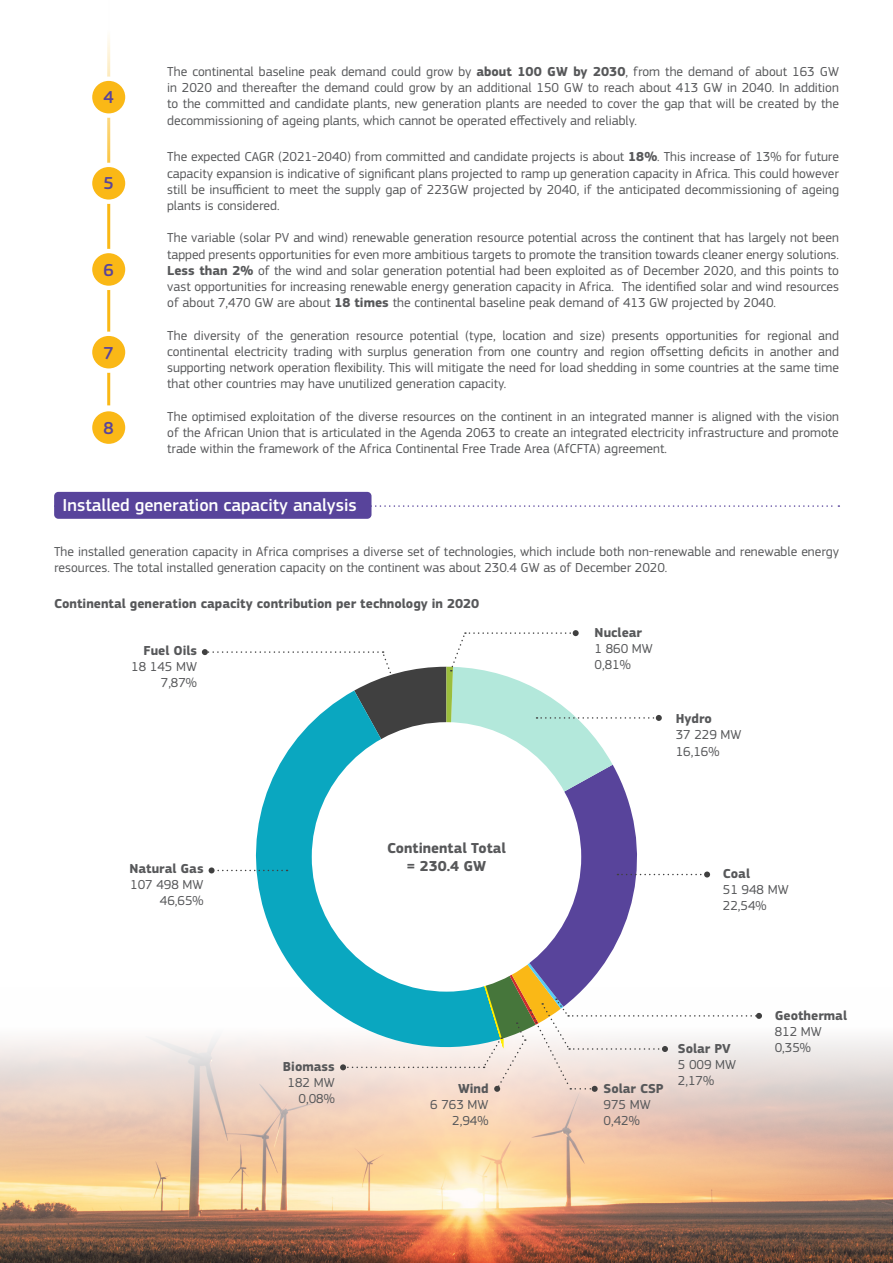
<style>
.page{position:relative;width:893px;height:1263px;background:#fff}
.page>*{position:absolute;margin:0;border:0;box-sizing:border-box;transform-origin:0 0}
.t1{font:500 18px "EC Square Sans Pro";color:#fff}
.t2{font:500 18px "EC Square Sans Pro";color:#58449b}
.t3{font:700 15px/18px "EC Square Sans Pro";color:#57585a;text-align:center}
.t4{font:13.5px/16.2px "EC Square Sans Pro";color:#57585a}
.t5{font:700 13.5px "EC Square Sans Pro";color:#57585a}
.s1{font-weight:700}
</style>
<div class="page">
<svg style="left:371px;top:505px;width:468px;height:2px"></svg>
<div style="left:54px;top:492px;width:317px;height:27px;background:#58449b;border-radius:4px"></div>
<img style="left:0;top:1036px;width:893px;height:227px">
<hr style="left:107px;top:0;width:3px;height:405px;background:#fab816">
<svg style="left:90px;top:79px;width:37px;height:37px"></svg>
<div style="left:88px;top:77px;width:42px;height:41px;border:4px solid #fff;border-radius:50%"></div>
<div style="left:90px;top:165px;width:37px;height:37px;background:#fab816;border-radius:50%"></div>
<div style="left:88px;top:163px;width:42px;height:41px;border:4px solid #fff;border-radius:50%"></div>
<div style="left:90px;top:251px;width:37px;height:37px;background:#fab816;border-radius:50%"></div>
<div style="left:88px;top:249px;width:42px;height:41px;border:4px solid #fff;border-radius:50%"></div>
<svg style="left:90px;top:334px;width:37px;height:37px"></svg>
<div style="left:88px;top:332px;width:42px;height:41px;border:4px solid #fff;border-radius:50%"></div>
<div style="left:90px;top:409px;width:37px;height:37px;background:#fab816;border-radius:50%"></div>
<div style="left:88px;top:407px;width:42px;height:41px;border:4px solid #fff;border-radius:50%"></div>
<svg style="left:202px;top:630px;width:560px;height:462px"></svg>
<h1 class="t2" style="left:104px;top:86px;width:12px">4</h1>
<h1 class="t2" style="left:104px;top:172px;width:12px">5</h1>
<h1 class="t2" style="left:104px;top:260px;width:12px">6</h1>
<h1 class="t2" style="left:104px;top:342px;width:12px">7</h1>
<h1 class="t2" style="left:104px;top:418px;width:12px">8</h1>
<p class="t4" style="left:167px;top:64px;width:673px;text-align:justify">The continental baseline peak demand could grow by <span class="s1">about 100 GW by 2030</span>, from the demand of about 163 GW in 2020 and thereafter the demand could grow by an additional 150 GW to reach about 413 GW in 2040. In addition to the committed and candidate plants, new generation plants are needed to cover the gap that will be created by the decommissioning of ageing plants, which cannot be operated effectively and reliably.</p>
<p class="t4" style="left:167px;top:149px;width:673px;text-align:justify">The expected CAGR (2021-2040) from committed and candidate projects is about <span class="s1">18%</span>. This increase of 13% for future capacity expansion is indicative of significant plans projected to ramp up generation capacity in Africa. This could however still be insufficient to meet the supply gap of 223GW projected by 2040, if the anticipated decommissioning of ageing plants is considered.</p>
<p class="t4" style="left:167px;top:230px;width:673px;text-align:justify">The variable (solar PV and wind) renewable generation resource potential across the continent that has largely not been tapped presents opportunities for even more ambitious targets to promote the transition towards cleaner energy solutions.<br><span class="s1">Less than 2%</span> of the wind and solar generation potential had been exploited as of December 2020, and this points to vast opportunities for increasing renewable energy generation capacity in Africa. The identified solar and wind resources of about 7,470 GW are about <span class="s1">18 times</span> the continental baseline peak demand of 413 GW projected by 2040.</p>
<p class="t4" style="left:167px;top:327px;width:673px;text-align:justify">The diversity of the generation resource potential (type, location and size) presents opportunities for regional and continental electricity trading with surplus generation from one country and region offsetting deficits in another and supporting network operation flexibility. This will mitigate the need for load shedding in some countries at the same time that other countries may have unutilized generation capacity.</p>
<p class="t4" style="left:167px;top:408px;width:673px;text-align:justify">The optimised exploitation of the diverse resources on the continent in an integrated manner is aligned with the vision of the African Union that is articulated in the Agenda 2063 to create an integrated electricity infrastructure and promote trade within the framework of the Africa Continental Free Trade Area (AfCFTA) agreement.</p>
<h1 class="t1" style="left:63px;top:494px;width:296px">Installed generation capacity analysis</h1>
<p class="t4" style="left:54px;top:543px;width:786px">The installed generation capacity in Africa comprises a diverse set of technologies, which include both non-renewable and renewable energy resources. The total installed generation capacity on the continent was about 230.4 GW as of December 2020.</p>
<p class="t5" style="left:54px;top:596px;width:427px">Continental generation capacity contribution per technology in 2020</p>
<p class="t5" style="left:144px;top:642px;width:55px">Fuel Oils</p>
<p class="t4" style="left:131px;top:658px;width:67px;text-align:right">18 145 MW<br>7,87%</p>
<p class="t5" style="left:129px;top:860px;width:76px">Natural Gas</p>
<p class="t4" style="left:130px;top:877px;width:75px;text-align:right">107 498 MW<br>46,65%</p>
<p class="t3" style="left:387px;top:840px;width:120px">Continental Total = 230.4 GW</p>
<p class="t5" style="left:283px;top:1058px;width:53px">Biomass</p>
<p class="t4" style="left:288px;top:1074px;width:49px;text-align:right">182 MW<br>0,08%</p>
<p class="t5" style="left:458px;top:1080px;width:32px">Wind</p>
<p class="t4" style="left:430px;top:1096px;width:60px;text-align:right">6 763 MW<br>2,94%</p>
<p class="t5" style="left:595px;top:624px;width:49px">Nuclear</p>
<p class="t4" style="left:595px;top:641px;width:60px">1 860 MW<br>0,81%</p>
<p class="t5" style="left:676px;top:710px;width:38px">Hydro</p>
<p class="t4" style="left:676px;top:727px;width:67px">37 229 MW<br>16,16%</p>
<p class="t5" style="left:723px;top:865px;width:29px">Coal</p>
<p class="t4" style="left:723px;top:881px;width:67px">51 948 MW<br>22,54%</p>
<p class="t5" style="left:603px;top:1080px;width:62px">Solar CSP</p>
<p class="t4" style="left:603px;top:1096px;width:49px">975 MW<br>0,42%</p>
<p class="t5" style="left:678px;top:1040px;width:54px">Solar PV</p>
<p class="t4" style="left:678px;top:1056px;width:60px">5 009 MW<br>2,17%</p>
<p class="t5" style="left:775px;top:1007px;width:74px">Geothermal</p>
<p class="t4" style="left:775px;top:1023px;width:49px">812 MW<br>0,35%</p>
</div>
